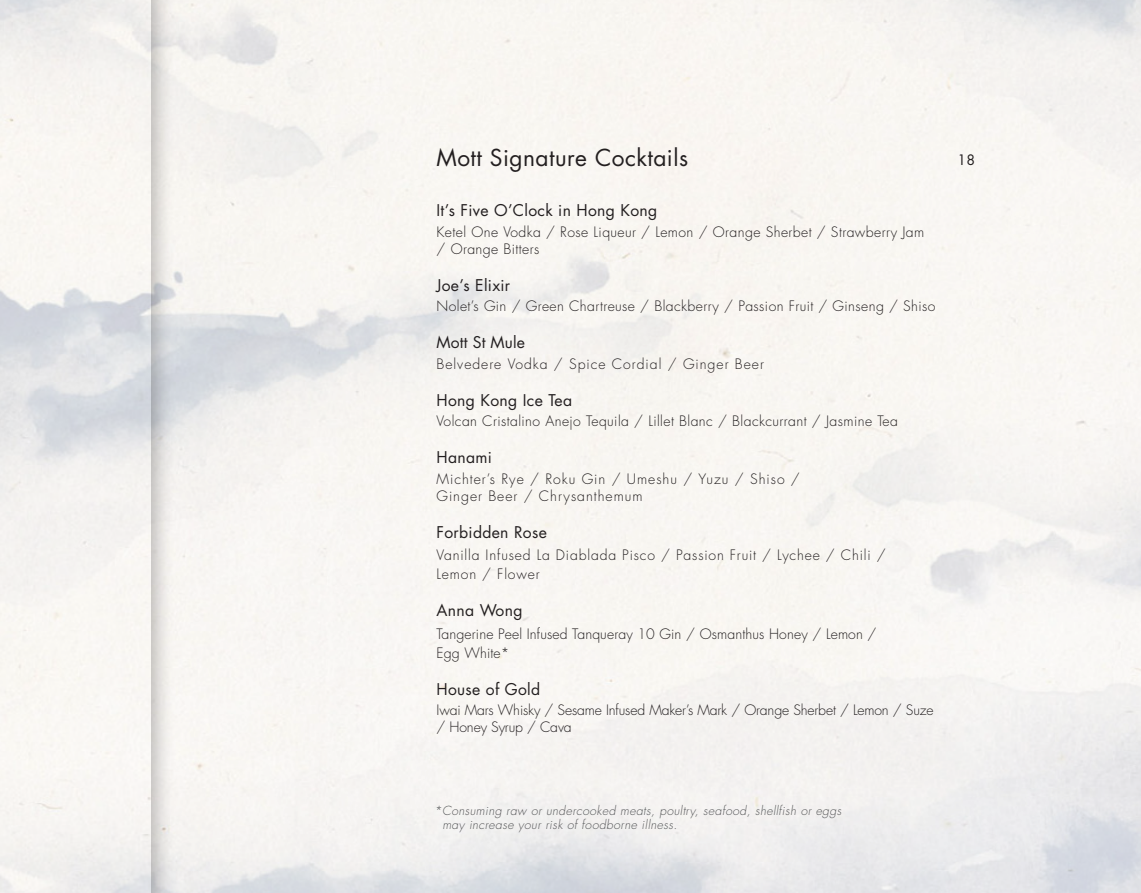
<style>
.page{position:relative;width:1141px;height:893px;background:#fff}
.page>*{position:absolute;margin:0;border:0;box-sizing:border-box;transform-origin:0 0}
.TITLE___ENGLISH{font:22.75px "Futura";letter-spacing:.02em;color:#231f20}
.WINE_NAME{font:15.75px "Futura";letter-spacing:.02em;color:#231f20}
.Description{font:300 14px/16.8px "Futura CE";letter-spacing:.03em;color:#231f20}
.Description-2{font:300 14px/16.8px "Futura CE";letter-spacing:.07em;color:#231f20}
.Description-3{font:300 14px/16.8px "Futura CE";letter-spacing:-.01em;color:#231f20}
.Description-4{font:300 14px/18.9px "Futura CE";letter-spacing:.06em;color:#231f20}
.Description-5{font:300 14px/18.9px "Futura CE";letter-spacing:.01em;color:#231f20}
.WINE_NAME-2{font:14px "Futura";color:#231f20}
.Description-6{font:italic 300 12.25px/14.7px "Futura";letter-spacing:.03em;color:#57585a}
</style>
<div class="page">
<div style="left:150px;top:0;width:991px;height:893px;background:#231f20;opacity:.75"></div>
<p class="TITLE___ENGLISH" style="left:437px;top:144px;width:253px">Mott Signature Cocktails</p>
<p class="WINE_NAME-2" style="left:957px;top:151px;width:19px">18</p>
<p class="WINE_NAME" style="left:437px;top:200px;width:222px">It’s Five O’Clock in Hong Kong</p>
<p class="Description" style="left:437px;top:223px;width:489px">Ketel One Vodka / Rose Liqueur / Lemon / Orange Sherbet / Strawberry Jam / Orange Bitters</p>
<p class="WINE_NAME" style="left:437px;top:275px;width:75px">Joe’s Elixir</p>
<p class="Description" style="left:437px;top:298px;width:500px">Nolet’s Gin / Green Chartreuse / Blackberry / Passion Fruit / Ginseng / Shiso</p>
<p class="WINE_NAME" style="left:437px;top:332px;width:90px">Mott St Mule</p>
<p class="Description-2" style="left:437px;top:355px;width:329px">Belvedere Vodka / Spice Cordial / Ginger Beer</p>
<p class="WINE_NAME" style="left:437px;top:390px;width:137px">Hong Kong Ice Tea</p>
<p class="Description" style="left:437px;top:413px;width:463px">Volcan Cristalino Anejo Tequila / Lillet Blanc / Blackcurrant / Jasmine Tea</p>
<p class="WINE_NAME" style="left:437px;top:447px;width:57px">Hanami</p>
<p class="Description-2" style="left:437px;top:470px;width:365px">Michter’s Rye / Roku Gin / Umeshu / Yuzu / Shiso /<br>Ginger Beer / Chrysanthemum</p>
<p class="WINE_NAME" style="left:437px;top:522px;width:112px">Forbidden Rose</p>
<p class="Description-4" style="left:437px;top:546px;width:451px">Vanilla Infused La Diablada Pisco / Passion Fruit / Lychee / Chili /<br>Lemon / Flower</p>
<p class="WINE_NAME" style="left:437px;top:600px;width:88px">Anna Wong</p>
<p class="Description-5" style="left:437px;top:624px;width:441px">Tangerine Peel Infused Tanqueray 10 Gin / Osmanthus Honey / Lemon /<br>Egg White*</p>
<p class="WINE_NAME" style="left:437px;top:679px;width:105px">House of Gold</p>
<p class="Description-3" style="left:437px;top:702px;width:499px">Iwai Mars Whisky / Sesame Infused Maker’s Mark / Orange Sherbet / Lemon / Suze / Honey Syrup / Cava</p>
<p class="Description-6" style="left:442px;top:803px;width:401px;text-indent:-8px">*Consuming raw or undercooked meats, poultry, seafood, shellfish or eggs may increase your risk of foodborne illness.</p>
</div>
